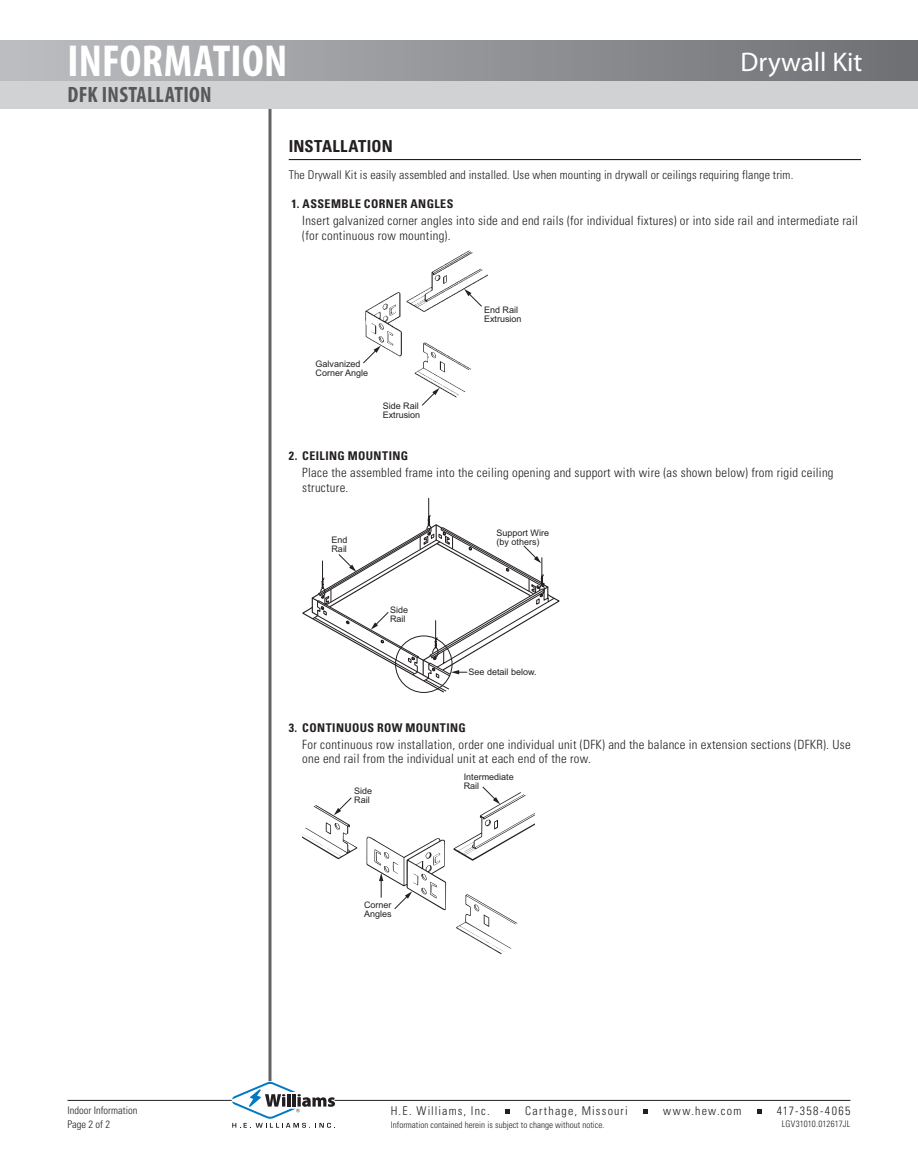
<style>
.page{position:relative;width:918px;height:1175px;background:#fff}
.page>*{position:absolute;margin:0;border:0;box-sizing:border-box;transform-origin:0 0}
.Series_Name_Header{font:700 condensed 45px "Myriad Pro";letter-spacing:.005em;color:#fff}
.Series_Description_H{font:27px "Myriad Pro";color:#fff}
.Series_Subheader{font:700 condensed 22.2px "Myriad Pro";letter-spacing:.01em;color:#57585a}
.Big_Headers_w_Subtex{font:700 condensed 16.5px "Univers LT Std";letter-spacing:.005em;color:#231f20}
.Descriptive_Paragrap{font:300 condensed 12.75px/14.2px "Univers LT Std";letter-spacing:.02em;color:#231f20}
.Descriptive_Paragrap-2{font:300 condensed 12px "Univers LT Std";letter-spacing:.01em;color:#231f20}
.Descriptive_Paragrap-3{font:700 condensed 12px "Univers LT Std";letter-spacing:.035em;color:#231f20}
.Address_line_-_Right{font:300 condensed 12px "Univers LT Std";letter-spacing:.1em;color:#231f20}
.Number_Section_Style{font:300 condensed 10.5px "Univers LT Std";color:#231f20}
.t1{font:9px/9px "Arial";color:#231f20}
.Contact_info_Line{font:300 condensed 9px "Univers LT Std";color:#231f20}
.Contact_info_Line-2{font:300 condensed 9px "Univers LT Std";letter-spacing:.02em;color:#231f20}
</style>
<div class="page">
<svg style="left:268px;top:108px;width:4px;height:973px;background:#89898c"></svg>
<hr style="left:68px;top:1100px;width:783px;height:1px;background:#231f20">
<svg style="left:505px;top:1109px;width:5px;height:4px"></svg>
<svg style="left:644px;top:1109px;width:4px;height:4px"></svg>
<svg style="left:757px;top:1109px;width:4px;height:4px"></svg>
<svg style="left:232px;top:1081px;width:104px;height:46px"></svg>
<hr style="left:289px;top:159px;width:572px;height:1px;background:#231f20">
<img style="left:365px;top:250px;width:123px;height:148px">
<svg style="left:464px;top:289px;width:19px;height:18px"></svg>
<svg style="left:421px;top:388px;width:19px;height:18px"></svg>
<svg style="left:363px;top:345px;width:18px;height:19px"></svg>
<svg style="left:302px;top:498px;width:258px;height:195px"></svg>
<div style="left:395px;top:635px;width:57px;height:58px;border:1px solid #231f20;border-radius:50%"></div>
<svg style="left:456px;top:894px;width:62px;height:60px"></svg>
<svg style="left:302px;top:797px;width:55px;height:62px"></svg>
<svg style="left:367px;top:836px;width:79px;height:74px"></svg>
<svg style="left:453px;top:786px;width:82px;height:74px"></svg>
<div style="left:0;top:40px;width:918px;height:41px;background:linear-gradient(to right,#bdbec1,#6e6f72)"></div>
<div style="left:0;top:81px;width:918px;height:27px;background:#d1d2d4"></div>
<p class="Series_Name_Header" style="left:68px;top:36px;width:222px">INFORMATION</p>
<p class="Series_Description_H" style="left:741px;top:47px;width:123px">Drywall Kit</p>
<p class="Series_Subheader" style="left:68px;top:83px;width:146px">DFK INSTALLATION</p>
<p class="Big_Headers_w_Subtex" style="left:289px;top:136px;width:106px">INSTALLATION</p>
<p class="Descriptive_Paragrap-2" style="left:289px;top:167px;width:506px">The Drywall Kit is easily assembled and installed. Use when mounting in drywall or ceilings requiring flange trim.</p>
<p class="Descriptive_Paragrap-3" style="left:292px;top:197px;width:163px">1. ASSEMBLE CORNER ANGLES</p>
<p class="Descriptive_Paragrap" style="left:302px;top:214px;width:557px">Insert galvanized corner angles into side and end rails (for individual fixtures) or into side rail and intermediate rail (for continuous row mounting).</p>
<p class="t1" style="left:316px;top:360px;width:54px">Galvanized<br>Corner Angle</p>
<p class="t1" style="left:383px;top:402px;width:39px">Side Rail<br>Extrusion</p>
<p class="t1" style="left:484px;top:306px;width:39px">End Rail<br>Extrusion</p>
<p class="Descriptive_Paragrap-3" style="left:289px;top:448px;width:121px">2. CEILING MOUNTING</p>
<p class="Descriptive_Paragrap" style="left:302px;top:465px;width:533px">Place the assembled frame into the ceiling opening and support with wire (as shown below) from rigid ceiling structure.</p>
<p class="t1" style="left:331px;top:536px;width:18px">End<br>Rail</p>
<p class="t1" style="left:497px;top:529px;width:54px">Support Wire (by others)</p>
<p class="t1" style="left:390px;top:606px;width:20px">Side<br>Rail</p>
<p class="t1" style="left:469px;top:668px;width:70px">See detail below.</p>
<p class="Descriptive_Paragrap-3" style="left:289px;top:720px;width:179px">3. CONTINUOUS ROW MOUNTING</p>
<p class="Descriptive_Paragrap" style="left:302px;top:737px;width:550px">For continuous row installation, order one individual unit (DFK) and the balance in extension sections (DFKR). Use one end rail from the individual unit at each end of the row.</p>
<p class="t1" style="left:354px;top:787px;width:20px">Side<br>Rail</p>
<p class="t1" style="left:464px;top:773px;width:52px">Intermediate<br>Rail</p>
<p class="Number_Section_Style" style="left:68px;top:1104px;width:71px">Indoor Information</p>
<p class="Number_Section_Style" style="left:68px;top:1117px;width:44px">Page 2 of 2</p>
<p class="t1" style="left:364px;top:900px;width:29px">Corner<br>Angles</p>
<p class="Address_line_-_Right" style="left:391px;top:1103px;width:101px">H.E. Williams, Inc.</p>
<p class="Address_line_-_Right" style="left:525px;top:1103px;width:104px">Carthage, Missouri</p>
<p class="Address_line_-_Right" style="left:663px;top:1103px;width:80px">www.hew.com</p>
<p class="Address_line_-_Right" style="left:777px;top:1103px;width:75px">417-358-4065</p>
<p class="Contact_info_Line" style="left:391px;top:1119px;width:215px">Information contained herein is subject to change without notice.</p>
<p class="Contact_info_Line-2" style="left:782px;top:1118px;width:70px">LGV31010.012617JL</p>
</div>
